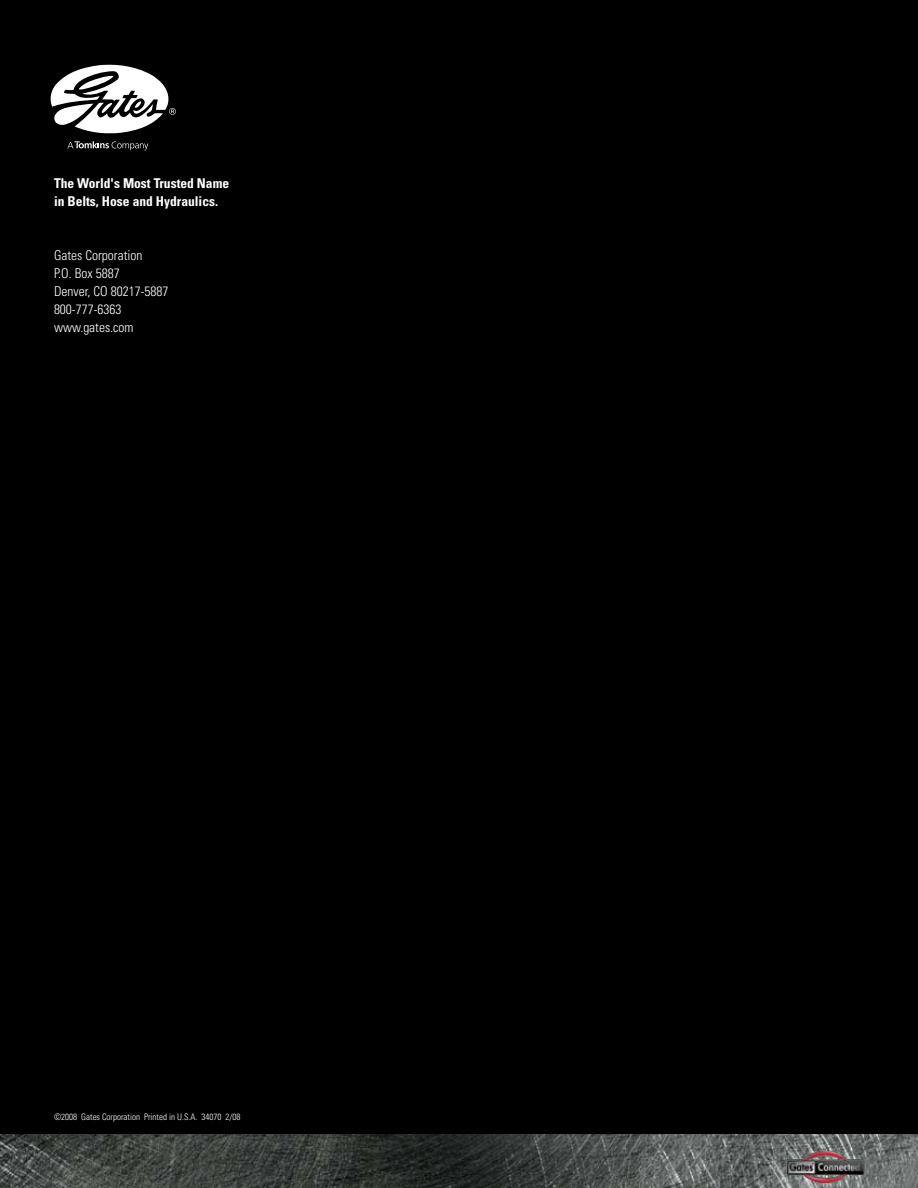
<style>
.page{position:relative;width:918px;height:1188px;background:#fff}
.page>*{position:absolute;margin:0;border:0;box-sizing:border-box;transform-origin:0 0}
.t1{font:300 condensed 13.5px/18px "Univers";color:#fff}
.t2{font:700 condensed 13.5px/18px "Univers";color:#fff}
.t3{font:300 condensed 9px "Univers";color:#fff}
</style>
<div class="page">
<div style="left:0;top:0;width:918px;height:1148px;background:#000"></div>
<svg style="left:67px;top:141px;width:81px;height:9px"></svg>
<svg style="left:50px;top:64px;width:126px;height:70px"></svg>
<img style="left:0;top:1134px;width:918px;height:54px">
<img style="left:786px;top:1151px;width:79px;height:33px">
<p class="t2" style="left:54px;top:176px;width:177px">The World's Most Trusted Name in Belts, Hose and Hydraulics.</p>
<p class="t1" style="left:54px;top:248px;width:116px">Gates Corporation<br>P.O. Box 5887<br>Denver, CO 80217-5887<br>800-777-6363 www.gates.com</p>
<p class="t3" style="left:54px;top:1114px;width:188px">©2008 Gates Corporation Printed in U.S.A. 34070 2/08</p>
</div>
